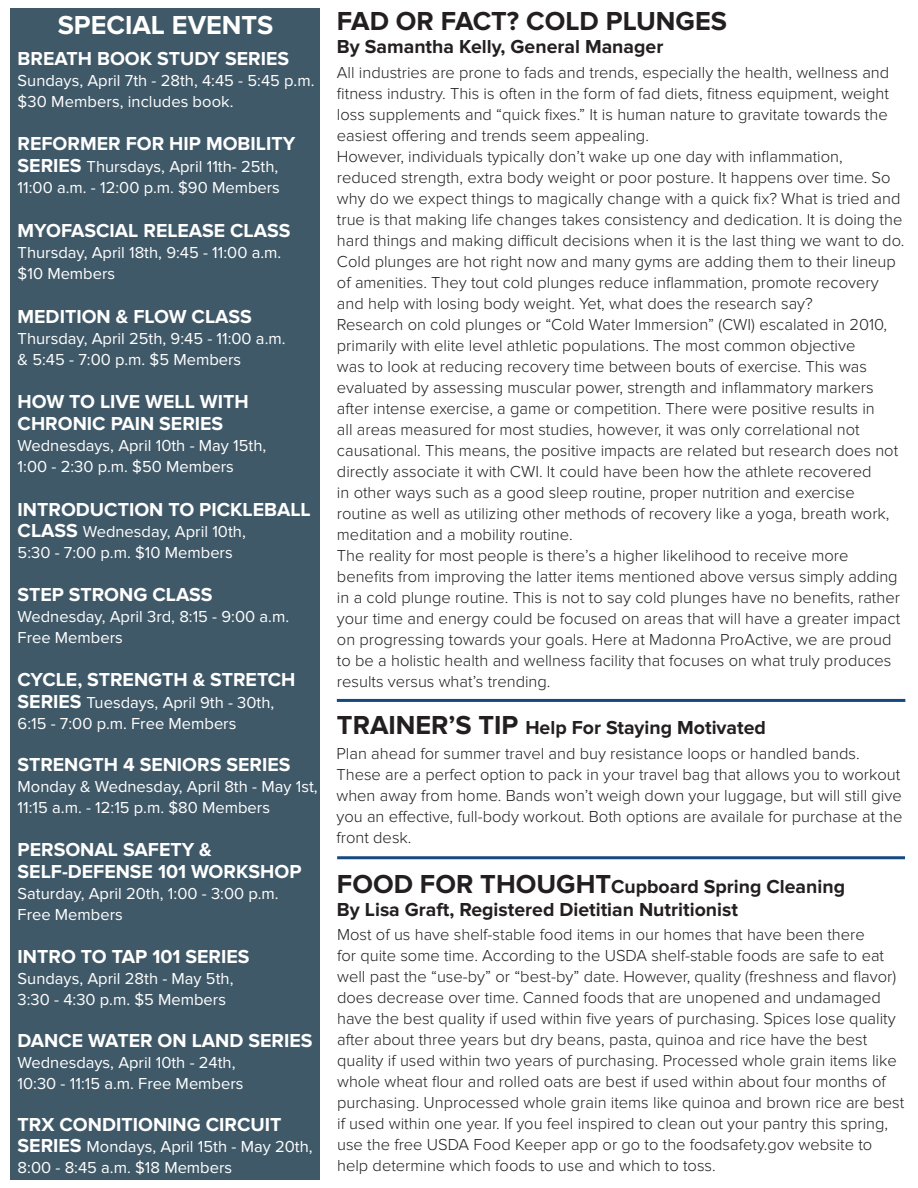
<style>
.page{position:relative;width:918px;height:1188px;background:#fff}
.page>*{position:absolute;margin:0;border:0;box-sizing:border-box;transform-origin:0 0}
.t1{font:700 27px "Proxima Nova";color:#231f20}
.t2{font:700 27px "Proxima Nova";color:#fff}
.t3{font:700 19.5px/21.8px "Proxima Nova";color:#fff}
.t4{font:700 19.5px/23.4px "Proxima Nova";color:#231f20}
.t5{font:300 16.5px/21px "Proxima Nova";color:#231f20}
.t6{font:16.5px/21px "Proxima Nova";color:#fff}
.s1{font-weight:700;font-size:19.5px}
.s2{font-size:27px}
</style>
<div class="page">
<div style="left:11px;top:8px;width:309px;height:1171px;background:#405968"></div>
<hr style="left:337px;top:699px;width:568px;height:3px;background:#16497d">
<hr style="left:337px;top:856px;width:568px;height:3px;background:#16497d">
<h1 class="t2" style="left:58px;top:10px;width:217px">SPECIAL EVENTS</h1>
<p class="t3" style="left:18px;top:48px;width:273px">BREATH BOOK STUDY SERIES</p>
<p class="t6" style="left:18px;top:70px;width:298px">Sundays, April 7th - 28th, 4:45 - 5:45 p.m. $30 Members, includes book.</p>
<p class="t3" style="left:18px;top:133px;width:279px">REFORMER FOR HIP MOBILITY</p>
<p class="t6" style="left:18px;top:156px;width:264px"><span class="s1">SERIES</span> Thursdays, April 11th- 25th,<br>11:00 a.m. - 12:00 p.m. $90 Members</p>
<p class="t3" style="left:18px;top:220px;width:274px">MYOFASCIAL RELEASE CLASS</p>
<p class="t6" style="left:18px;top:242px;width:265px;line-height:21.8px">Thursday, April 18th, 9:45 - 11:00 a.m. $10 Members</p>
<p class="t3" style="left:18px;top:306px;width:236px">MEDITION &amp; FLOW CLASS</p>
<p class="t6" style="left:18px;top:328px;width:269px">Thursday, April 25th, 9:45 - 11:00 a.m. &amp; 5:45 - 7:00 p.m. $5 Members</p>
<p class="t3" style="left:18px;top:391px;width:233px">HOW TO LIVE WELL WITH<br>CHRONIC PAIN SERIES</p>
<p class="t6" style="left:18px;top:435px;width:250px">Wednesdays, April 10th - May 15th,<br>1:00 - 2:30 p.m. $50 Members</p>
<p class="t3" style="left:18px;top:499px;width:295px">INTRODUCTION TO PICKLEBALL</p>
<p class="t6" style="left:18px;top:522px;width:230px"><span class="s1">CLASS</span> Wednesday, April 10th,<br>5:30 - 7:00 p.m. $10 Members</p>
<p class="t3" style="left:18px;top:584px;width:197px">STEP STRONG CLASS</p>
<p class="t6" style="left:18px;top:606px;width:273px">Wednesday, April 3rd, 8:15 - 9:00 a.m.<br>Free Members</p>
<p class="t3" style="left:18px;top:669px;width:279px">CYCLE, STRENGTH &amp; STRETCH</p>
<p class="t6" style="left:18px;top:692px;width:258px"><span class="s1">SERIES</span> Tuesdays, April 9th - 30th,<br>6:15 - 7:00 p.m. Free Members</p>
<p class="t3" style="left:18px;top:754px;width:274px">STRENGTH 4 SENIORS SERIES</p>
<p class="t6" style="left:18px;top:777px;width:302px">Monday &amp; Wednesday, April 8th - May 1st,<br>11:15 a.m. - 12:15 p.m. $80 Members</p>
<p class="t3" style="left:18px;top:839px;width:285px">PERSONAL SAFETY &amp;<br>SELF-DEFENSE 101 WORKSHOP</p>
<p class="t6" style="left:18px;top:883px;width:263px">Saturday, April 20th, 1:00 - 3:00 p.m.<br>Free Members</p>
<p class="t3" style="left:18px;top:946px;width:233px">INTRO TO TAP 101 SERIES</p>
<p class="t6" style="left:18px;top:968px;width:217px">Sundays, April 28th - May 5th,<br>3:30 - 4:30 p.m. $5 Members</p>
<p class="t3" style="left:18px;top:1030px;width:296px">DANCE WATER ON LAND SERIES</p>
<p class="t6" style="left:18px;top:1053px;width:227px">Wednesdays, April 10th - 24th,<br>10:30 - 11:15 a.m. Free Members</p>
<p class="t3" style="left:18px;top:1114px;width:265px">TRX CONDITIONING CIRCUIT</p>
<p class="t6" style="left:18px;top:1137px;width:296px"><span class="s1">SERIES</span> Mondays, April 15th - May 20th,<br>8:00 - 8:45 a.m. $18 Members</p>
<h1 class="t1" style="left:337px;top:5px;width:392px">FAD OR FACT? COLD PLUNGES</h1>
<p class="t4" style="left:337px;top:35px;width:328px">By Samantha Kelly, General Manager</p>
<p class="t5" style="left:337px;top:62px;width:569px">All industries are prone to fads and trends, especially the health, wellness and fitness industry. This is often in the form of fad diets, fitness equipment, weight loss supplements and “quick fixes.” It is human nature to gravitate towards the easiest offering and trends seem appealing.<br>However, individuals typically don’t wake up one day with inflammation, reduced strength, extra body weight or poor posture. It happens over time. So why do we expect things to magically change with a quick fix? What is tried and true is that making life changes takes consistency and dedication. It is doing the hard things and making difficult decisions when it is the last thing we want to do.<br>Cold plunges are hot right now and many gyms are adding them to their lineup of amenities. They tout cold plunges reduce inflammation, promote recovery and help with losing body weight. Yet, what does the research say?<br>Research on cold plunges or “Cold Water Immersion” (CWI) escalated in 2010, primarily with elite level athletic populations. The most common objective<br>was to look at reducing recovery time between bouts of exercise. This was evaluated by assessing muscular power, strength and inflammatory markers after intense exercise, a game or competition. There were positive results in<br>all areas measured for most studies, however, it was only correlational not causational. This means, the positive impacts are related but research does not directly associate it with CWI. It could have been how the athlete recovered<br>in other ways such as a good sleep routine, proper nutrition and exercise routine as well as utilizing other methods of recovery like a yoga, breath work, meditation and a mobility routine.<br>The reality for most people is there’s a higher likelihood to receive more benefits from improving the latter items mentioned above versus simply adding in a cold plunge routine. This is not to say cold plunges have no benefits, rather your time and energy could be focused on areas that will have a greater impact on progressing towards your goals. Here at Madonna ProActive, we are proud to be a holistic health and wellness facility that focuses on what truly produces results versus what’s trending.</p>
<p class="t4" style="left:337px;top:717px;width:431px"><span class="s2">TRAINER’S TIP</span> Help For Staying Motivated</p>
<p class="t5" style="left:336px;top:743px;width:567px">Plan ahead for summer travel and buy resistance loops or handled bands.<br>These are a perfect option to pack in your travel bag that allows you to workout when away from home. Bands won’t weigh down your luggage, but will still give you an effective, full-body workout. Both options are availale for purchase at the front desk.</p>
<p class="t4" style="left:337px;top:875px;width:510px"><span class="s2">FOOD FOR THOUGHT</span>Cupboard Spring Cleaning<br>By Lisa Graft, Registered Dietitian Nutritionist</p>
<p class="t5" style="left:337px;top:924px;width:569px">Most of us have shelf-stable food items in our homes that have been there<br>for quite some time. According to the USDA shelf-stable foods are safe to eat well past the “use-by” or “best-by” date. However, quality (freshness and flavor) does decrease over time. Canned foods that are unopened and undamaged have the best quality if used within five years of purchasing. Spices lose quality after about three years but dry beans, pasta, quinoa and rice have the best quality if used within two years of purchasing. Processed whole grain items like whole wheat flour and rolled oats are best if used within about four months of purchasing. Unprocessed whole grain items like quinoa and brown rice are best if used within one year. If you feel inspired to clean out your pantry this spring, use the free USDA Food Keeper app or go to the foodsafety.gov website to help determine which foods to use and which to toss.</p>
</div>
